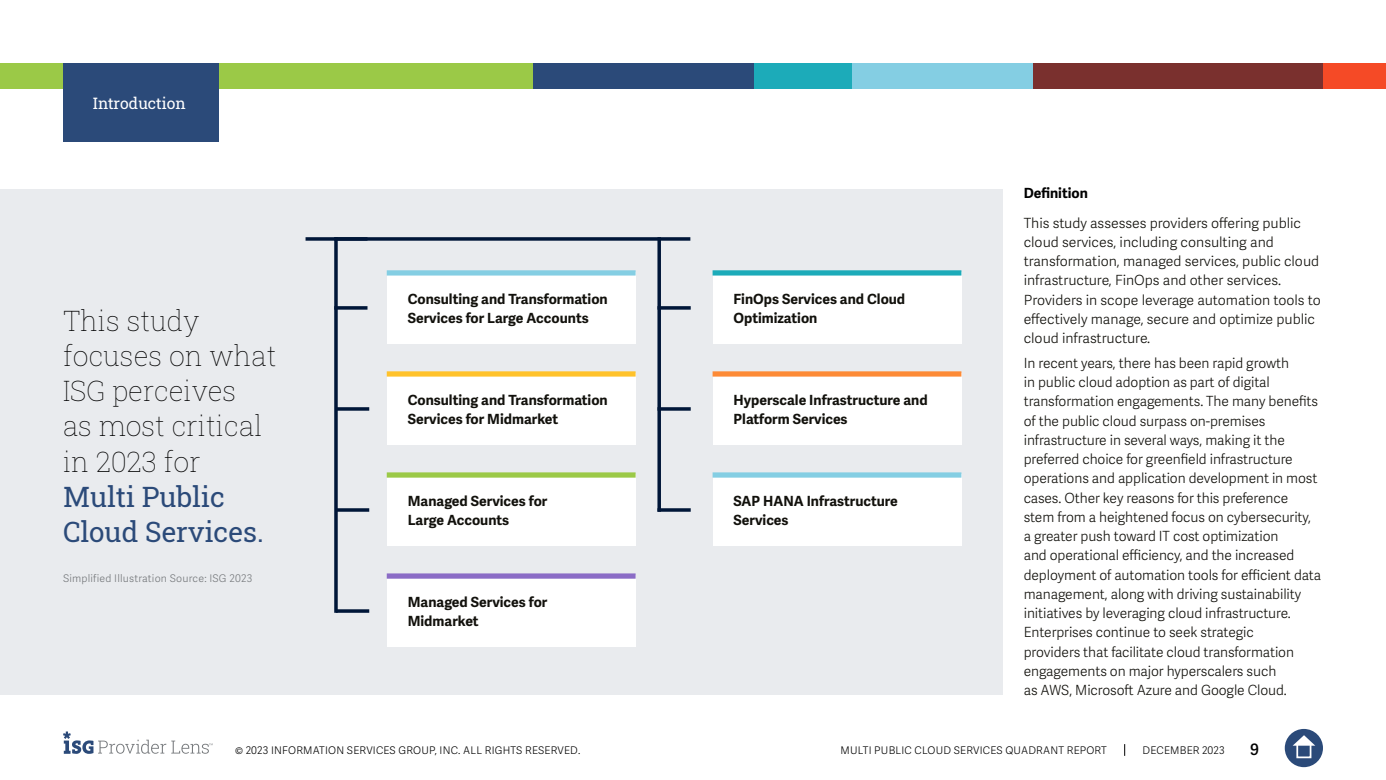
<style>
.page{position:relative;width:1386px;height:780px;background:#fff}
.page>*{position:absolute;margin:0;border:0;box-sizing:border-box;transform-origin:0 0}
.t1{font:28px/35px "Roboto Slab ISG P Thin";color:#000}
.t2{font:28px/35px "Roboto Slab ISG P Regular";color:#2b4a79}
.t3{font:15.75px "Roboto Slab ISG P Regular";color:#fff}
.t4{font:600 15.75px "Adelle Sans";color:#000}
.t5{font:300 14px/19.2px "Adelle Sans";letter-spacing:-.005em;color:#12110c}
.t6{font:700 14px/19.2px "Adelle Sans";color:#12110c}
.t7{font:700 14px "Adelle Sans";color:#000}
.t8{font:300 10.5px "Adelle Sans";letter-spacing:.02em;color:#000}
.t9{font:300 10.5px "Adelle Sans";letter-spacing:.02em;color:#75787b}
</style>
<div class="page">
<svg style="left:1124px;top:744px;width:1px;height:12px"></svg>
<div style="left:1285px;top:729px;width:38px;height:38px;background:#2b4a79;border-radius:50%"></div>
<svg style="left:1293px;top:735px;width:22px;height:10px"></svg>
<div style="left:1296px;top:743px;width:15px;height:15px;border:2px solid #fff"></div>
<svg style="left:63px;top:731px;width:150px;height:23px"></svg>
<div style="left:0;top:63px;width:533px;height:26px;background:#9bc947"></div>
<div style="left:533px;top:63px;width:223px;height:26px;background:#2b4a79"></div>
<div style="left:850px;top:63px;width:184px;height:26px;background:#84cee3"></div>
<div style="left:1323px;top:63px;width:63px;height:26px;background:#f54a26"></div>
<div style="left:1033px;top:63px;width:290px;height:26px;background:#7a302e"></div>
<div style="left:754px;top:63px;width:98px;height:26px;background:#1cabb9"></div>
<div style="left:63px;top:63px;width:155px;height:79px;background:#2b4a79"></div>
<div style="left:0;top:189px;width:1002px;height:506px;background:#e9ebee"></div>
<svg style="left:334px;top:241px;width:4px;height:372px"></svg>
<svg style="left:334px;top:306px;width:34px;height:4px"></svg>
<svg style="left:336px;top:407px;width:33px;height:4px"></svg>
<svg style="left:336px;top:508px;width:33px;height:4px"></svg>
<svg style="left:336px;top:609px;width:33px;height:4px"></svg>
<svg style="left:661px;top:508px;width:30px;height:4px"></svg>
<svg style="left:661px;top:407px;width:30px;height:4px"></svg>
<svg style="left:661px;top:306px;width:30px;height:4px"></svg>
<svg style="left:657px;top:241px;width:4px;height:271px"></svg>
<div style="left:713px;top:272px;width:248px;height:72px;background:#fff"></div>
<div style="left:713px;top:270px;width:248px;height:5px;background:#1cabb9"></div>
<div style="left:713px;top:373px;width:248px;height:72px;background:#fff"></div>
<div style="left:713px;top:371px;width:248px;height:5px;background:#fd8a36"></div>
<div style="left:713px;top:474px;width:248px;height:72px;background:#fff"></div>
<div style="left:713px;top:472px;width:248px;height:5px;background:#84cee3"></div>
<div style="left:387px;top:272px;width:249px;height:72px;background:#fff"></div>
<div style="left:387px;top:270px;width:249px;height:5px;background:#84cee3"></div>
<div style="left:387px;top:373px;width:249px;height:72px;background:#fff"></div>
<div style="left:387px;top:371px;width:249px;height:5px;background:#ffc22b"></div>
<div style="left:387px;top:474px;width:249px;height:72px;background:#fff"></div>
<div style="left:387px;top:472px;width:249px;height:5px;background:#9bc947"></div>
<div style="left:387px;top:575px;width:249px;height:72px;background:#fff"></div>
<div style="left:387px;top:573px;width:249px;height:5px;background:#8b6cc6"></div>
<svg style="left:306px;top:237px;width:28px;height:4px"></svg>
<svg style="left:334px;top:237px;width:356px;height:4px"></svg>
<p class="t3" style="left:93px;top:92px;width:94px">Introduction</p>
<h1 class="t1" style="left:63px;top:303px;width:215px">This study focuses on what<br>ISG perceives<br>as most critical in 2023 for</h1>
<h1 class="t2" style="left:63px;top:478px;width:202px">Multi Public<br>Cloud Services.</h1>
<p class="t9" style="left:63px;top:572px;width:191px">Simplified Illustration Source: ISG 2023</p>
<p class="t6" style="left:408px;top:289px;width:202px">Consulting and Transformation<br>Services for Large Accounts</p>
<p class="t6" style="left:408px;top:390px;width:202px">Consulting and Transformation<br>Services for Midmarket</p>
<p class="t6" style="left:408px;top:491px;width:141px">Managed Services for<br>Large Accounts</p>
<p class="t6" style="left:408px;top:592px;width:141px">Managed Services for<br>Midmarket</p>
<p class="t6" style="left:734px;top:289px;width:173px">FinOps Services and Cloud<br>Optimization</p>
<p class="t6" style="left:734px;top:390px;width:196px">Hyperscale Infrastructure and<br>Platform Services</p>
<p class="t6" style="left:734px;top:491px;width:166px">SAP HANA Infrastructure<br>Services</p>
<p class="t7" style="left:1024px;top:184px;width:66px">Definition</p>
<p class="t5" style="left:1024px;top:213px;width:299px">This study assesses providers offering public cloud services, including consulting and transformation, managed services, public cloud infrastructure, FinOps and other services.<br>Providers in scope leverage automation tools to effectively manage, secure and optimize public cloud infrastructure.</p>
<p class="t5" style="left:1024px;top:353px;width:299px">In recent years, there has been rapid growth<br>in public cloud adoption as part of digital transformation engagements. The many benefits of the public cloud surpass on-premises infrastructure in several ways, making it the preferred choice for greenfield infrastructure operations and application development in most cases. Other key reasons for this preference stem from a heightened focus on cybersecurity, a greater push toward IT cost optimization<br>and operational efficiency, and the increased deployment of automation tools for efficient data management, along with driving sustainability initiatives by leveraging cloud infrastructure.<br>Enterprises continue to seek strategic<br>providers that facilitate cloud transformation engagements on major hyperscalers such<br>as AWS, Microsoft Azure and Google Cloud.</p>
<p class="t8" style="left:235px;top:744px;width:347px">© 2023 INFORMATION SERVICES GROUP, INC. ALL RIGHTS RESERVED.</p>
<p class="t8" style="left:841px;top:744px;width:268px">MULTI PUBLIC CLOUD SERVICES QUADRANT REPORT</p>
<p class="t8" style="left:1143px;top:744px;width:84px">DECEMBER 2023</p>
<p class="t4" style="left:1250px;top:740px;width:10px">9</p>
</div>
